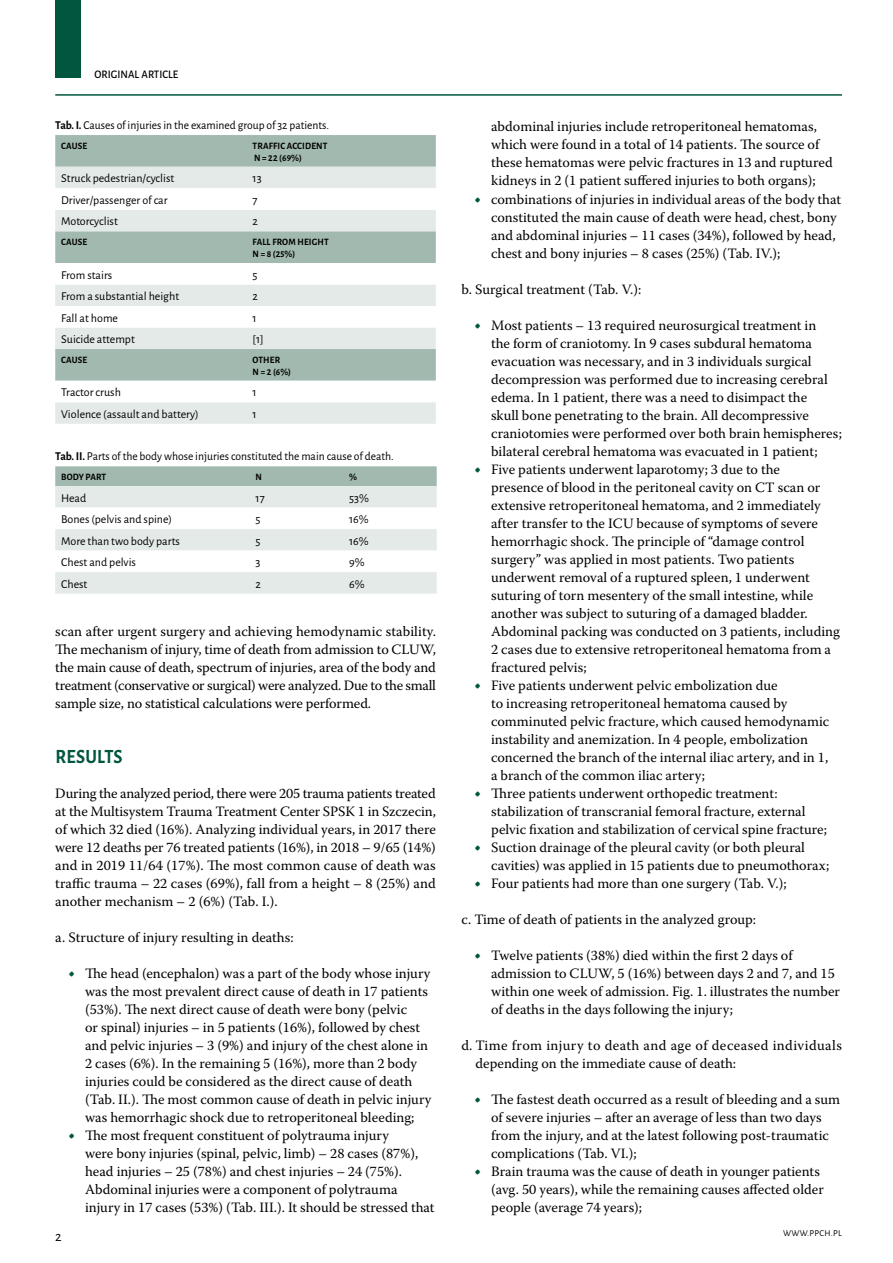
<style>
.page{position:relative;width:893px;height:1263px;background:#fff}
.page>*{position:absolute;margin:0;border:0;box-sizing:border-box;transform-origin:0 0}
.t1{font:700 20.25px "Alegreya Sans";letter-spacing:.015em;color:#00563e;scale:.9 1}
.t2{font:14.25px/18px "Warnock Pro";color:#000}
.t3{font:14.25px/18px "Warnock Pro";letter-spacing:.02em;color:#000}
.t4{font:14.25px "Alegreya Sans";color:#000}
.t5{font:12px "Alegreya Sans";color:#000}
.t6{font:500 11.55px "Alegreya Sans";color:#000;scale:.95 1}
.t7{font:700 9.75px/12px "Alegreya Sans";letter-spacing:.015em;color:#000;scale:.95 1}
.t8{font:9px "Alegreya Sans";letter-spacing:.035em;color:#000}
.s1{font-weight:700}
.s2{font-size:18px;color:#00563e}
</style>
<div class="page">
<hr style="left:55px;top:94px;width:787px;height:2px;background:#00563e">
<div style="left:55px;top:0;width:26px;height:78px;background:#00563e"></div>
<div style="left:55px;top:135px;width:381px;height:32px;background:#a2b9af"></div>
<div style="left:55px;top:167px;width:381px;height:257px;background:#e3eae8"></div>
<svg style="left:55px;top:188px;width:381px;height:214px"></svg>
<svg style="left:55px;top:466px;width:382px;height:128px"></svg>
<p class="t6" style="left:95px;top:66px;width:90px">ORIGINAL ARTICLE</p>
<p class="t5" style="left:55px;top:117px;width:275px"><span class="s1">Tab. I.</span> Causes of injuries in the examined group of 32 patients.</p>
<p class="t7" style="left:61px;top:139px;width:29px">CAUSE</p>
<p class="t7" style="left:253px;top:139px;width:80px">TRAFFIC ACCIDENT<br>N = 22 (69%)</p>
<p class="t5" style="left:61px;top:170px;width:115px">Struck pedestrian/cyclist</p>
<p class="t5" style="left:253px;top:170px;width:11px">13</p>
<p class="t5" style="left:61px;top:192px;width:108px">Driver/passenger of car</p>
<p class="t5" style="left:253px;top:192px;width:7px">7</p>
<p class="t5" style="left:61px;top:213px;width:58px">Motorcyclist</p>
<p class="t5" style="left:253px;top:213px;width:7px">2</p>
<p class="t7" style="left:61px;top:235px;width:29px">CAUSE</p>
<p class="t7" style="left:253px;top:235px;width:82px">FALL FROM HEIGHT<br>N = 8 (25%)</p>
<p class="t5" style="left:61px;top:267px;width:53px">From stairs</p>
<p class="t5" style="left:253px;top:267px;width:7px">5</p>
<p class="t5" style="left:61px;top:288px;width:119px">From a substantial height</p>
<p class="t5" style="left:253px;top:288px;width:7px">2</p>
<p class="t5" style="left:61px;top:310px;width:58px">Fall at home</p>
<p class="t5" style="left:253px;top:310px;width:6px">1</p>
<p class="t5" style="left:61px;top:331px;width:75px">Suicide attempt</p>
<p class="t5" style="left:253px;top:331px;width:13px">[1]</p>
<p class="t7" style="left:61px;top:353px;width:29px">CAUSE</p>
<p class="t7" style="left:253px;top:353px;width:42px">OTHER<br>N = 2 (6%)</p>
<p class="t5" style="left:61px;top:384px;width:61px">Tractor crush</p>
<p class="t5" style="left:253px;top:384px;width:6px">1</p>
<p class="t5" style="left:61px;top:406px;width:139px">Violence (assault and battery)</p>
<p class="t5" style="left:253px;top:406px;width:6px">1</p>
<p class="t5" style="left:55px;top:448px;width:340px"><span class="s1">Tab. II.</span> Parts of the body whose injuries constituted the main cause of death.</p>
<p class="t7" style="left:61px;top:470px;width:49px">BODY PART</p>
<p class="t7" style="left:256px;top:470px;width:8px">N</p>
<p class="t7" style="left:349px;top:470px;width:10px">%</p>
<p class="t5" style="left:61px;top:490px;width:27px">Head</p>
<p class="t5" style="left:256px;top:490px;width:11px">17</p>
<p class="t5" style="left:349px;top:490px;width:21px">53%</p>
<p class="t5" style="left:61px;top:511px;width:112px">Bones (pelvis and spine)</p>
<p class="t5" style="left:256px;top:511px;width:7px">5</p>
<p class="t5" style="left:349px;top:511px;width:21px">16%</p>
<p class="t5" style="left:61px;top:533px;width:120px">More than two body parts</p>
<p class="t5" style="left:256px;top:533px;width:7px">5</p>
<p class="t5" style="left:349px;top:533px;width:21px">16%</p>
<p class="t5" style="left:61px;top:554px;width:76px">Chest and pelvis</p>
<p class="t5" style="left:256px;top:554px;width:6px">3</p>
<p class="t5" style="left:349px;top:554px;width:17px">9%</p>
<p class="t5" style="left:61px;top:576px;width:28px">Chest</p>
<p class="t5" style="left:256px;top:576px;width:7px">2</p>
<p class="t5" style="left:349px;top:576px;width:17px">6%</p>
<p class="t2" style="left:55px;top:622px;width:382px;text-align:justify">scan after urgent surgery and achieving hemodynamic stability.<br>The mechanism of injury, time of death from admission to CLUW, the main cause of death, spectrum of injuries, area of the body and treatment (conservative or surgical) were analyzed. Due to the small sample size, no statistical calculations were performed.</p>
<h1 class="t1" style="left:55px;top:742px;width:76px">RESULTS</h1>
<p class="t2" style="left:55px;top:784px;width:382px;text-align:justify">During the analyzed period, there were 205 trauma patients treated at the Multisystem Trauma Treatment Center SPSK 1 in Szczecin, of which 32 died (16%). Analyzing individual years, in 2017 there were 12 deaths per 76 treated patients (16%), in 2018 – 9/65 (14%) and in 2019 11/64 (17%). The most common cause of death was traffic trauma – 22 cases (69%), fall from a height – 8 (25%) and another mechanism – 2 (6%) (Tab. I.).</p>
<p class="t2" style="left:55px;top:928px;width:240px">a. Structure of injury resulting in deaths:</p>
<p class="t2" style="left:85px;top:964px;width:348px;text-indent:-17px"><span class="s2">•</span> The head (encephalon) was a part of the body whose injury was the most prevalent direct cause of death in 17 patients (53%). The next direct cause of death were bony (pelvic<br>or spinal) injuries – in 5 patients (16%), followed by chest and pelvic injuries – 3 (9%) and injury of the chest alone in 2 cases (6%). In the remaining 5 (16%), more than 2 body injuries could be considered as the direct cause of death (Tab. II.). The most common cause of death in pelvic injury was hemorrhagic shock due to retroperitoneal bleeding;</p>
<p class="t2" style="left:85px;top:1126px;width:351px;text-indent:-17px"><span class="s2">•</span> The most frequent constituent of polytrauma injury<br>were bony injuries (spinal, pelvic, limb) – 28 cases (87%), head injuries – 25 (78%) and chest injuries – 24 (75%).<br>Abdominal injuries were a component of polytrauma injury in 17 cases (53%) (Tab. III.). It should be stressed that</p>
<p class="t4" style="left:55px;top:1226px;width:8px">2</p>
<p class="t2" style="left:491px;top:117px;width:343px">abdominal injuries include retroperitoneal hematomas, which were found in a total of 14 patients. The source of these hematomas were pelvic fractures in 13 and ruptured kidneys in 2 (1 patient suffered injuries to both organs);</p>
<p class="t2" style="left:491px;top:190px;width:352px;text-indent:-17px"><span class="s2">•</span> combinations of injuries in individual areas of the body that constituted the main cause of death were head, chest, bony and abdominal injuries – 11 cases (34%), followed by head, chest and bony injuries – 8 cases (25%) (Tab. IV.);</p>
<p class="t2" style="left:461px;top:280px;width:181px">b. Surgical treatment (Tab. V.):</p>
<p class="t2" style="left:491px;top:316px;width:352px;text-indent:-17px"><span class="s2">•</span> Most patients – 13 required neurosurgical treatment in<br>the form of craniotomy. In 9 cases subdural hematoma evacuation was necessary, and in 3 individuals surgical decompression was performed due to increasing cerebral edema. In 1 patient, there was a need to disimpact the<br>skull bone penetrating to the brain. All decompressive craniotomies were performed over both brain hemispheres; bilateral cerebral hematoma was evacuated in 1 patient;</p>
<p class="t2" style="left:491px;top:460px;width:350px;text-indent:-17px"><span class="s2">•</span> Five patients underwent laparotomy; 3 due to the<br>presence of blood in the peritoneal cavity on CT scan or extensive retroperitoneal hematoma, and 2 immediately after transfer to the ICU because of symptoms of severe hemorrhagic shock. The principle of “damage control surgery” was applied in most patients. Two patients underwent removal of a ruptured spleen, 1 underwent suturing of torn mesentery of the small intestine, while another was subject to suturing of a damaged bladder.<br>Abdominal packing was conducted on 3 patients, including 2 cases due to extensive retroperitoneal hematoma from a fractured pelvis;</p>
<p class="t2" style="left:491px;top:676px;width:340px;text-indent:-17px"><span class="s2">•</span> Five patients underwent pelvic embolization due<br>to increasing retroperitoneal hematoma caused by comminuted pelvic fracture, which caused hemodynamic instability and anemization. In 4 people, embolization concerned the branch of the internal iliac artery, and in 1, a branch of the common iliac artery;</p>
<p class="t2" style="left:491px;top:784px;width:337px;text-indent:-17px"><span class="s2">•</span> Three patients underwent orthopedic treatment: stabilization of transcranial femoral fracture, external pelvic fixation and stabilization of cervical spine fracture;</p>
<p class="t2" style="left:491px;top:838px;width:340px;text-indent:-17px"><span class="s2">•</span> Suction drainage of the pleural cavity (or both pleural cavities) was applied in 15 patients due to pneumothorax;</p>
<p class="t2" style="left:474px;top:874px;width:314px"><span class="s2">•</span> Four patients had more than one surgery (Tab. V.);</p>
<p class="t2" style="left:461px;top:910px;width:296px">c. Time of death of patients in the analyzed group:</p>
<p class="t2" style="left:491px;top:946px;width:350px;text-indent:-17px"><span class="s2">•</span> Twelve patients (38%) died within the first 2 days of admission to CLUW, 5 (16%) between days 2 and 7, and 15 within one week of admission. Fig. 1. illustrates the number of deaths in the days following the injury;</p>
<p class="t3" style="left:475px;top:1036px;width:368px;text-indent:-14px">d. Time from injury to death and age of deceased individuals depending on the immediate cause of death:</p>
<p class="t2" style="left:491px;top:1090px;width:351px;text-indent:-17px"><span class="s2">•</span> The fastest death occurred as a result of bleeding and a sum of severe injuries – after an average of less than two days from the injury, and at the latest following post-traumatic complications (Tab. VI.);</p>
<p class="t2" style="left:491px;top:1162px;width:334px;text-indent:-17px"><span class="s2">•</span> Brain trauma was the cause of death in younger patients (avg. 50 years), while the remaining causes affected older people (average 74 years);</p>
<p class="t8" style="left:783px;top:1227px;width:60px">WWW.PPCH.PL</p>
</div>
